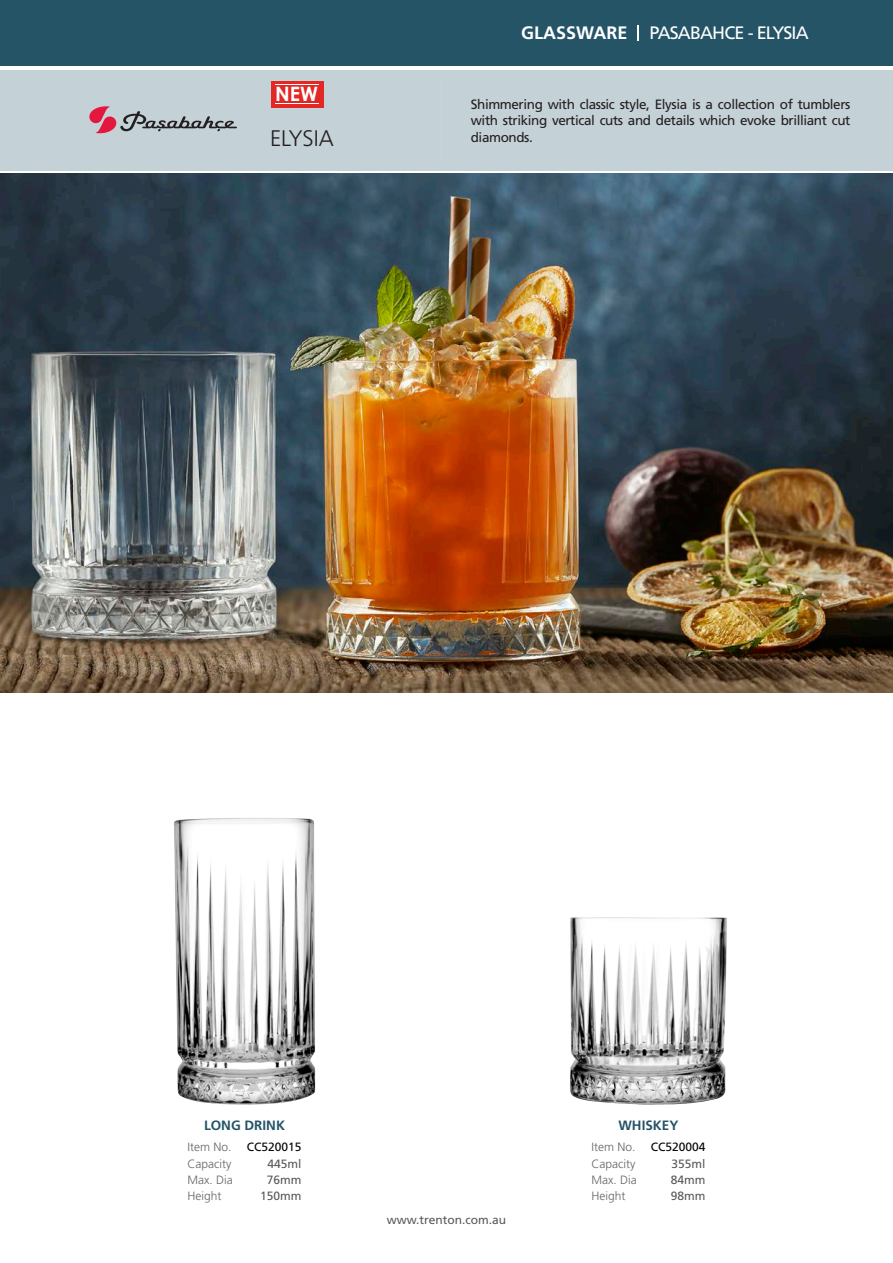
<style>
.page{position:relative;width:893px;height:1263px;background:#fff}
.page>*{position:absolute;margin:0;border:0;box-sizing:border-box;transform-origin:0 0}
.t1{font:300 22.5px "Frutiger LT Std";color:#231f20}
.t2{font:700 19.8px "Century Gothic";color:#fff}
.t3{font:18px "Frutiger LT Std";letter-spacing:-.05em;color:#fff}
.t4{font:700 18px "Frutiger LT Std";color:#fff}
.t5{font:13.5px/16.5px "Frutiger LT Std";letter-spacing:-.03em;color:#231f20}
.t6{font:700 13.5px "Frutiger LT Std";color:#255467}
.t7{font:300 12px "Frutiger LT Std";color:#646569}
.t8{font:12px "Frutiger LT Std";color:#57585a}
.t9{font:12px "Frutiger LT Std";color:#57585b}
.t10{font:12px "Frutiger LT Std";color:#040503}
</style>
<div class="page">
<svg style="left:0;top:170px;width:893px;height:1px"></svg>
<div style="left:0;top:70px;width:893px;height:100px;background:#c4d1d6"></div>
<div style="left:0;top:0;width:893px;height:66px;background:#255467"></div>
<hr style="left:440px;top:82px;width:2px;height:76px;background:#d1d3d4">
<svg style="left:89px;top:106px;width:148px;height:27px"></svg>
<div style="left:271px;top:81px;width:52px;height:26px;background:#e32725"></div>
<hr style="left:276px;top:84px;width:43px;height:1px;background:#fff">
<hr style="left:276px;top:104px;width:43px;height:1px;background:#fff">
<img style="left:174px;top:818px;width:141px;height:287px">
<img style="left:570px;top:917px;width:157px;height:188px">
<svg style="left:638px;top:26px;width:1px;height:15px"></svg>
<img style="left:0;top:173px;width:893px;height:520px">
<p class="t2" style="left:275px;top:81px;width:44px">NEW</p>
<p class="t4" style="left:521px;top:22px;width:108px">GLASSWARE</p>
<p class="t3" style="left:649px;top:22px;width:161px">PASABAHCE - ELYSIA</p>
<p class="t5" style="left:471px;top:96px;width:381px">Shimmering with classic style, Elysia is a collection of tumblers with striking vertical cuts and details which evoke brilliant cut</p>
<p class="t1" style="left:270px;top:126px;width:65px">ELYSIA</p>
<p class="t5" style="left:471px;top:129px;width:64px">diamonds.</p>
<p class="t6" style="left:204px;top:1117px;width:82px">LONG DRINK</p>
<p class="t10" style="left:247px;top:1139px;width:56px">CC520015</p>
<p class="t8" style="left:268px;top:1157px;width:36px">445ml</p>
<p class="t8" style="left:267px;top:1173px;width:36px">76mm</p>
<p class="t7" style="left:187px;top:1140px;width:46px">Item No.</p>
<p class="t7" style="left:187px;top:1157px;width:45px">Capacity</p>
<p class="t7" style="left:187px;top:1173px;width:47px">Max. Dia</p>
<p class="t7" style="left:187px;top:1189px;width:36px">Height</p>
<p class="t8" style="left:260px;top:1189px;width:43px">150mm</p>
<p class="t9" style="left:387px;top:1213px;width:121px">www.trenton.com.au</p>
<p class="t6" style="left:618px;top:1117px;width:62px">WHISKEY</p>
<p class="t10" style="left:651px;top:1139px;width:56px">CC520004</p>
<p class="t8" style="left:671px;top:1157px;width:36px">355ml</p>
<p class="t8" style="left:671px;top:1173px;width:36px">84mm</p>
<p class="t7" style="left:591px;top:1140px;width:46px">Item No.</p>
<p class="t7" style="left:591px;top:1157px;width:45px">Capacity</p>
<p class="t7" style="left:591px;top:1173px;width:47px">Max. Dia</p>
<p class="t7" style="left:591px;top:1189px;width:36px">Height</p>
<p class="t8" style="left:671px;top:1189px;width:36px">98mm</p>
</div>
